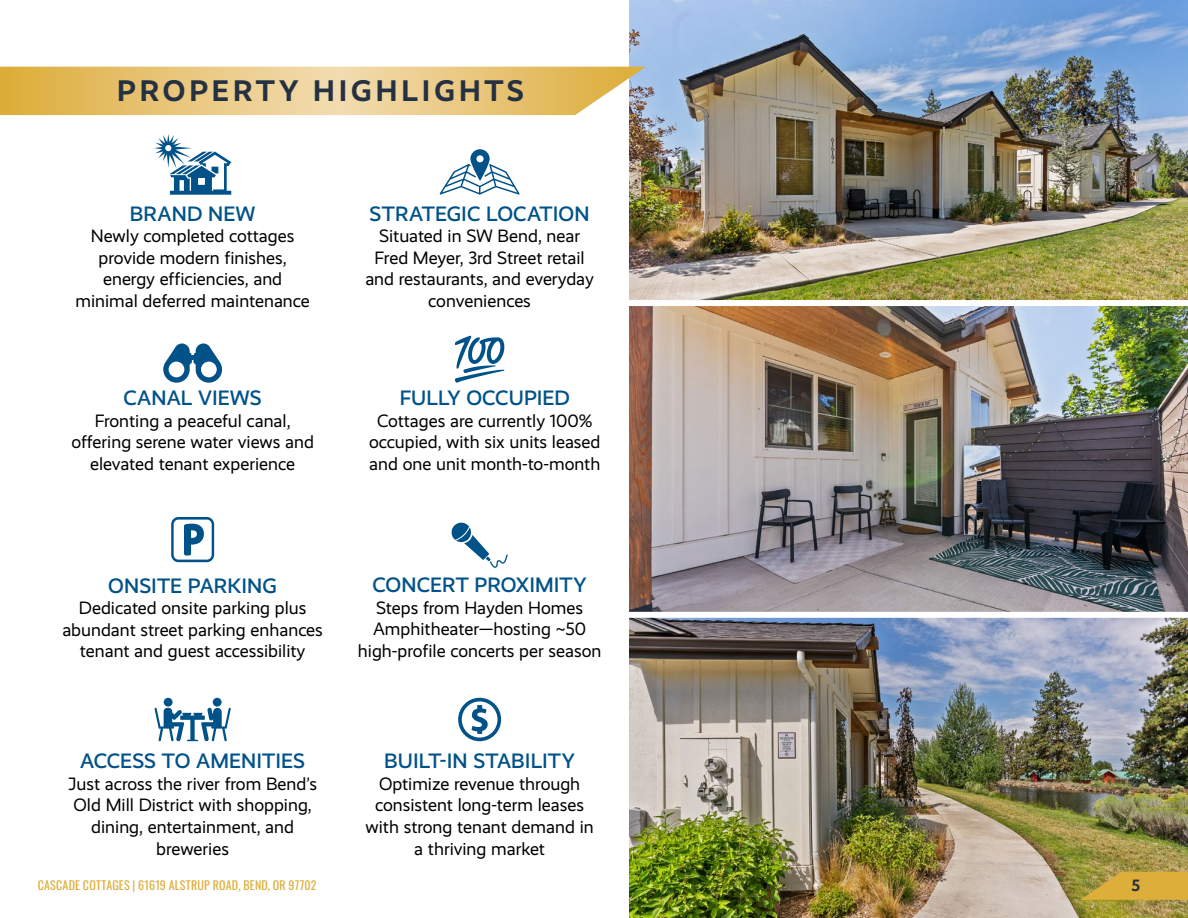
<style>
.page{position:relative;width:1188px;height:918px;background:#fff}
.page>*{position:absolute;margin:0;border:0;box-sizing:border-box;transform-origin:0 0}
.Headline{font:700 30px "Realist";letter-spacing:.13em;color:#253142}
.Subhead{font:500 21px "Realist";letter-spacing:.005em;color:#005288}
.Body_Text{font:18px/21.6px "Realist";color:#000;text-align:center}
.t1{font:700 16.5px "Realist";color:#253142}
.t2{font:12px "Oswald";letter-spacing:.015em;color:#ddae39}
</style>
<div class="page">
<img style="left:629px;top:0;width:559px;height:918px">
<svg style="left:0;top:67px;width:646px;height:48px;background:#e6c67e"></svg>
<svg style="left:1080px;top:872px;width:108px;height:28px;background:#cfa83a"></svg>
<div style="left:618px;top:300px;width:570px;height:6px;background:#fff"></div>
<div style="left:618px;top:612px;width:570px;height:6px;background:#fff"></div>
<svg style="left:163px;top:343px;width:59px;height:40px"></svg>
<svg style="left:171px;top:517px;width:43px;height:45px"></svg>
<svg style="left:154px;top:134px;width:77px;height:61px"></svg>
<svg style="left:440px;top:149px;width:80px;height:46px"></svg>
<svg style="left:451px;top:522px;width:57px;height:46px"></svg>
<div style="left:164px;top:698px;width:9px;height:9px;background:#005288;border-radius:50%"></div>
<div style="left:213px;top:698px;width:9px;height:9px;background:#005288;border-radius:50%"></div>
<svg style="left:154px;top:708px;width:77px;height:33px"></svg>
<svg style="left:458px;top:698px;width:43px;height:43px"></svg>
<svg style="left:455px;top:336px;width:50px;height:47px"></svg>
<p class="Headline" style="left:117px;top:73px;width:408px">PROPERTY HIGHLIGHTS</p>
<p class="Subhead" style="left:130px;top:201px;width:127px">BRAND NEW</p>
<p class="Body_Text" style="left:75px;top:225px;width:236px">Newly completed cottages provide modern finishes, energy efficiencies, and minimal deferred maintenance</p>
<p class="Subhead" style="left:123px;top:386px;width:140px">CANAL VIEWS</p>
<p class="Body_Text" style="left:71px;top:410px;width:244px">Fronting a peaceful canal, offering serene water views and elevated tenant experience</p>
<p class="Subhead" style="left:370px;top:201px;width:222px">STRATEGIC LOCATION</p>
<p class="Body_Text" style="left:365px;top:225px;width:230px">Situated in SW Bend, near<br>Fred Meyer, 3rd Street retail and restaurants, and everyday conveniences</p>
<p class="Subhead" style="left:400px;top:386px;width:172px">FULLY OCCUPIED</p>
<p class="Body_Text" style="left:369px;top:410px;width:233px">Cottages are currently 100% occupied, with six units leased and one unit month-to-month</p>
<p class="Subhead" style="left:108px;top:573px;width:170px">ONSITE PARKING</p>
<p class="Body_Text" style="left:62px;top:597px;width:262px">Dedicated onsite parking plus abundant street parking enhances tenant and guest accessibility</p>
<p class="Subhead" style="left:80px;top:749px;width:226px">ACCESS TO AMENITIES</p>
<p class="Body_Text" style="left:68px;top:773px;width:250px">Just across the river from Bend’s<br>Old Mill District with shopping, dining, entertainment, and breweries</p>
<p class="t2" style="left:38px;top:874px;width:280px">CASCADE COTTAGES | 61619 ALSTRUP ROAD, BEND, OR 97702</p>
<p class="Subhead" style="left:373px;top:573px;width:216px">CONCERT PROXIMITY</p>
<p class="Body_Text" style="left:358px;top:597px;width:245px">Steps from Hayden Homes<br>Amphitheater—hosting ~50 high‑profile concerts per season</p>
<p class="Subhead" style="left:384px;top:749px;width:192px">BUILT‑IN STABILITY</p>
<p class="Body_Text" style="left:366px;top:773px;width:230px">Optimize revenue through consistent long-term leases with strong tenant demand in a thriving market</p>
<p class="t1" style="left:1131px;top:875px;width:10px">5</p>
</div>
